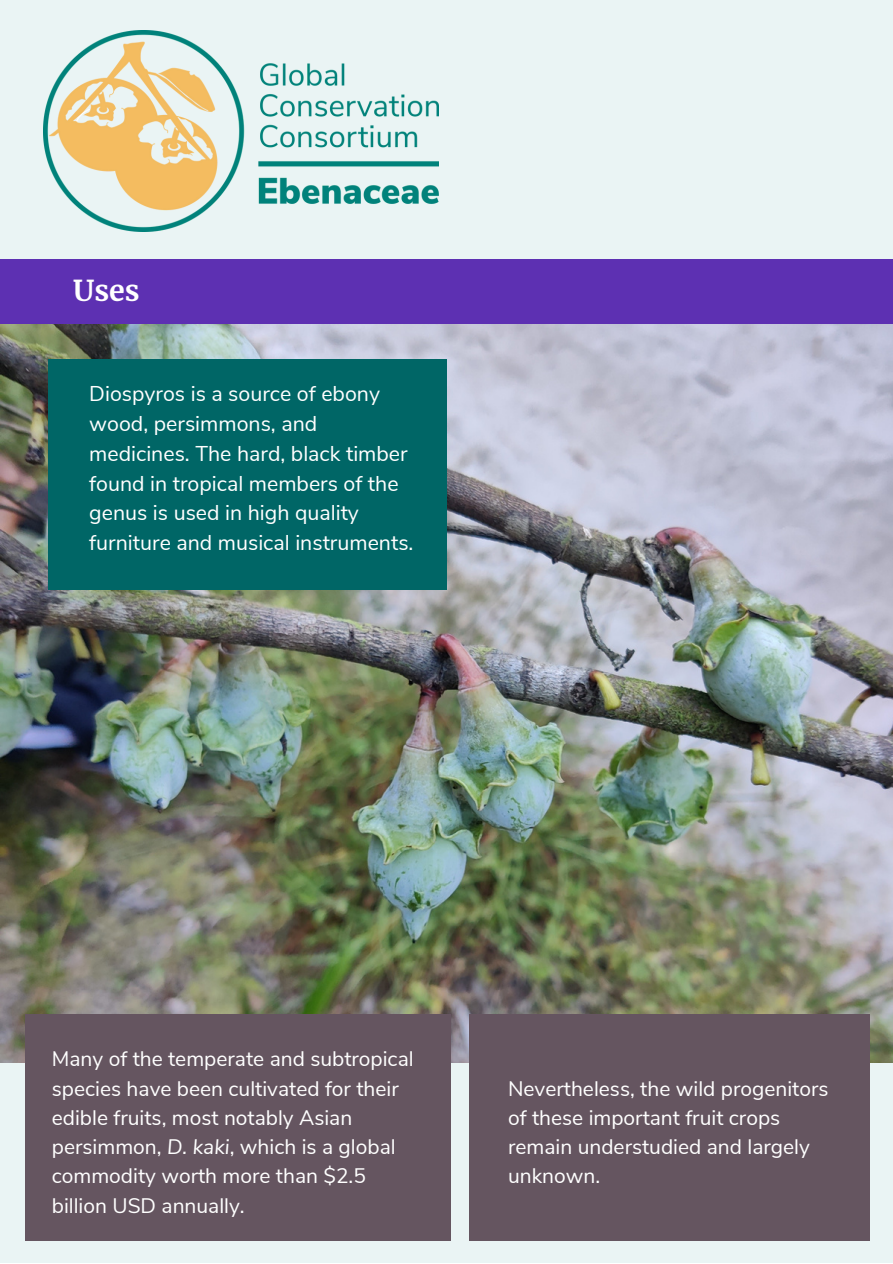
<style>
.page{position:relative;width:893px;height:1264px;background:#fff}
.page>*{position:absolute;margin:0;border:0;box-sizing:border-box;transform-origin:0 0}
.t1{font:700 28.5px "Merriweather";color:#fff}
.t2{font:21.3px/29.7px "Nunito Sans";color:#fff}
.t3{font:21px/29.2px "Nunito Sans";color:#fff}
.s1{font-style:italic}
</style>
<div class="page">
<div style="left:0;top:0;width:892px;height:1262px;background:#eaf4f4"></div>
<img style="left:0;top:323px;width:892px;height:739px">
<div style="left:25px;top:1014px;width:426px;height:226px;background:#655560"></div>
<div style="left:469px;top:1014px;width:400px;height:226px;background:#655560"></div>
<div style="left:48px;top:359px;width:398px;height:231px;background:#066"></div>
<img style="left:44px;top:31px;width:394px;height:200px">
<div style="left:0;top:259px;width:892px;height:64px;background:#5d30b2"></div>
<p class="t1" style="left:73px;top:273px;width:68px">Uses</p>
<p class="t2" style="left:89px;top:379px;width:326px">Diospyros is a source of ebony wood, persimmons, and medicines. The hard, black timber found in tropical members of the genus is used in high quality furniture and musical instruments.</p>
<p class="t3" style="left:52px;top:1044px;width:363px">Many of the temperate and subtropical species have been cultivated for their edible fruits, most notably Asian persimmon, <span class="s1">D. kaki</span>, which is a global commodity worth more than $2.5 billion USD annually.</p>
<p class="t3" style="left:508px;top:1074px;width:322px">Nevertheless, the wild progenitors of these important fruit crops remain understudied and largely unknown.</p>
</div>
